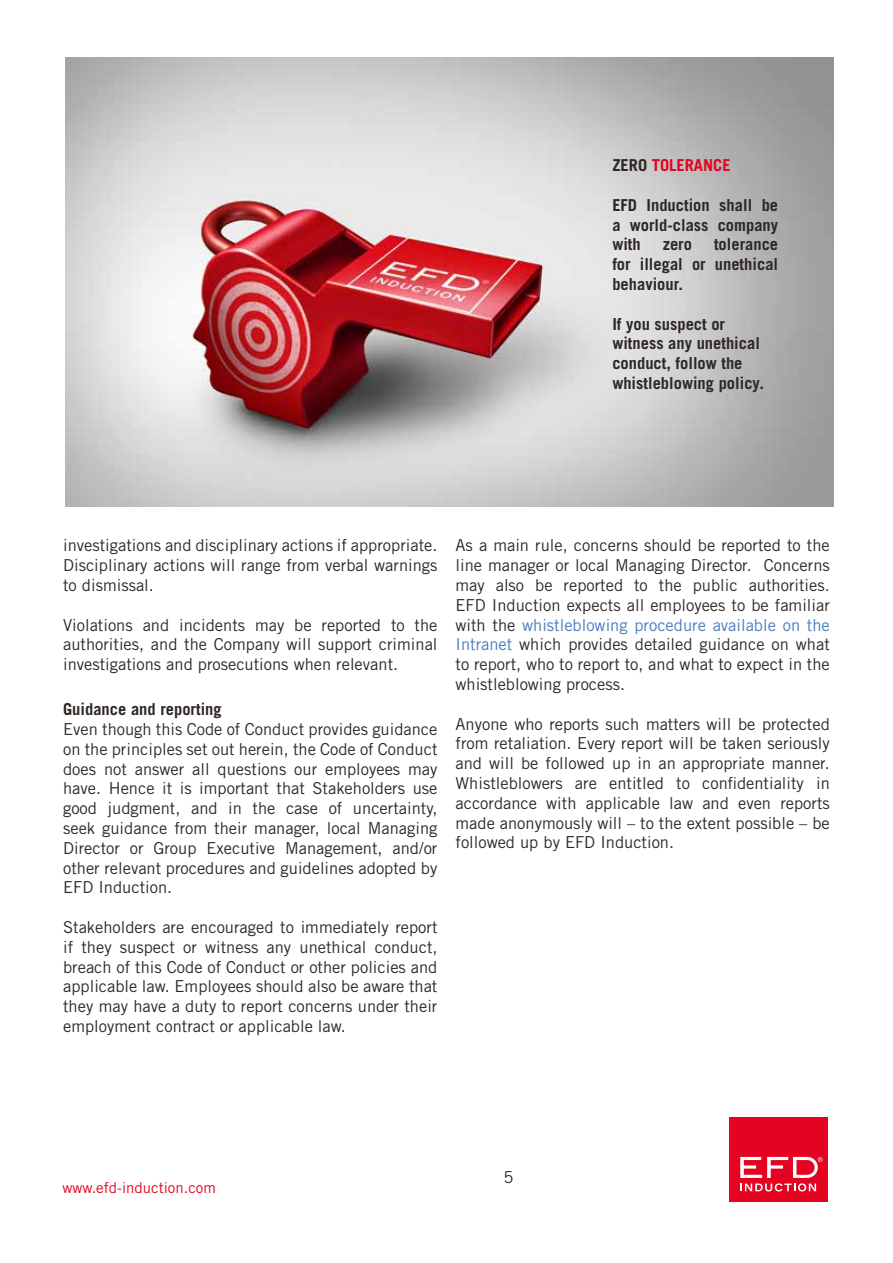
<style>
.page{position:relative;width:893px;height:1263px;background:#fff}
.page>*{position:absolute;margin:0;border:0;box-sizing:border-box;transform-origin:0 0}
.t1{font:16.5px/19.8px "Trade Gothic LT Std";color:#2f2825;text-align:justify}
.t2{font:700 16.5px/19.8px "Trade Gothic LT Std";color:#2f2825;text-align:justify}
.t3{font:700 16.5px "Trade Gothic LT Std";color:#e40521}
.t4{font:15px "Trade Gothic LT Std";color:#e40521}
.s1{color:#2f2825}
.s2{color:#487cbf}
</style>
<div class="page">
<div style="left:729px;top:1117px;width:99px;height:84px;background:#e40421"></div>
<svg style="left:740px;top:1157px;width:83px;height:34px"></svg>
<img style="left:65px;top:57px;width:769px;height:449px">
<p class="t3" style="left:612px;top:155px;width:120px"><span class="s1">ZERO</span> TOLERANCE</p>
<p class="t2" style="left:612px;top:195px;width:167px">EFD Induction shall be a world-class company with</p>
<p class="t2" style="left:612px;top:234px;width:167px;text-indent:102px">tolerance for illegal or unethical behaviour.</p>
<p class="t2" style="left:612px;top:313px;width:153px;text-align:left">If you suspect or witness any unethical conduct, follow the whistleblowing policy.</p>
<p class="t2" style="left:663px;top:234px;width:31px">zero</p>
<p class="t1" style="left:63px;top:535px;width:376px">investigations and disciplinary actions if appropriate.<br>Disciplinary actions will range from verbal warnings to dismissal.</p>
<p class="t1" style="left:63px;top:615px;width:376px">Violations and incidents may be reported to the authorities, and the Company will support criminal investigations and prosecutions when relevant.</p>
<p class="t2" style="left:63px;top:699px;width:160px">Guidance and reporting</p>
<p class="t1" style="left:63px;top:719px;width:376px">Even though this Code of Conduct provides guidance on the principles set out herein, the Code of Conduct does not answer all questions our employees may have. Hence it is important that Stakeholders use good judgment, and in the case of uncertainty, seek guidance from their manager, local Managing Director or Group Executive Management, and/or other relevant procedures and guidelines adopted by EFD Induction.</p>
<p class="t1" style="left:63px;top:917px;width:376px">Stakeholders are encouraged to immediately report if they suspect or witness any unethical conduct, breach of this Code of Conduct or other policies and applicable law. Employees should also be aware that they may have a duty to report concerns under their employment contract or applicable law.</p>
<p class="t1" style="left:455px;top:535px;width:376px">As a main rule, concerns should be reported to the line manager or local Managing Director. Concerns may also be reported to the public authorities.<br>EFD Induction expects all employees to be familiar with the <span class="s2">whistleblowing procedure available on the Intranet</span> which provides detailed guidance on what to report, who to report to, and what to expect in the whistleblowing process.</p>
<p class="t1" style="left:455px;top:714px;width:376px">Anyone who reports such matters will be protected from retaliation. Every report will be taken seriously and will be followed up in an appropriate manner.<br>Whistleblowers are entitled to confidentiality in accordance with applicable law and even reports made anonymously will – to the extent possible – be followed up by EFD Induction.</p>
<p class="t4" style="left:63px;top:1178px;width:155px">www.efd-induction.com</p>
<p class="t1" style="left:504px;top:1167px;width:12px">5</p>
</div>
